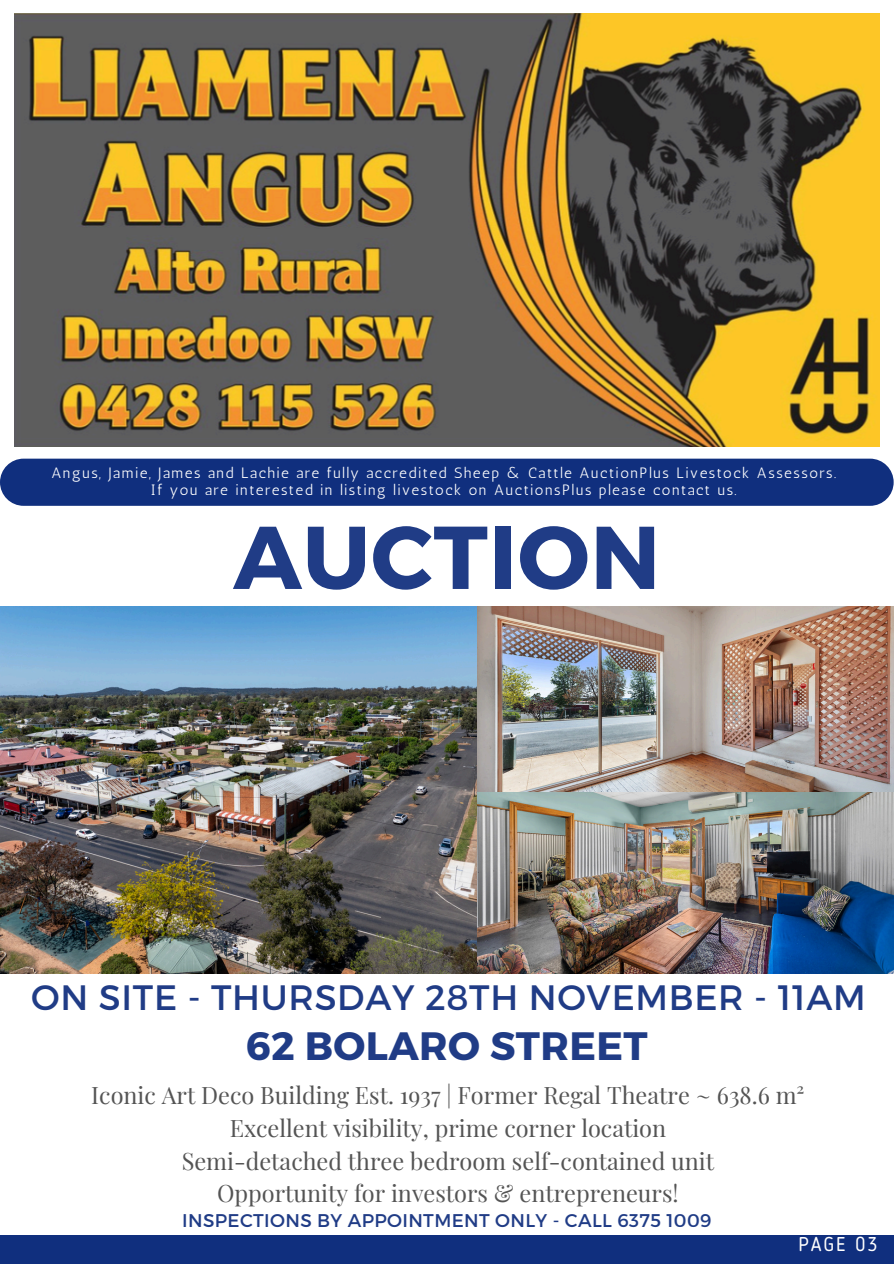
<style>
.page{position:relative;width:894px;height:1264px;background:#fff}
.page>*{position:absolute;margin:0;border:0;box-sizing:border-box;transform-origin:0 0}
.t1{font:700 88.95px "Montserrat";letter-spacing:.01em;color:#203c86}
.t2{font:700 39.6px "Montserrat";letter-spacing:.01em;color:#203c86}
.t3{font:35.25px "Montserrat";letter-spacing:.02em;color:#203c86}
.t4{font:23.55px/32.5px "Playfair Display";color:#545454;text-align:center}
.t5{font:19.8px "Blogger Sans";letter-spacing:.1em;color:#fff}
.t6{font:18.45px "Montserrat";letter-spacing:.02em;color:#203c86}
.t7{font:15px "Antic";letter-spacing:.1em;color:#fff}
</style>
<div class="page">
<div style="left:0;top:1235px;width:893px;height:28px;background:#102f7e"></div>
<div style="left:0;top:458px;width:893px;height:48px;background:#102f7e;border-radius:24px"></div>
<img style="left:14px;top:13px;width:865px;height:434px">
<img style="left:0;top:606px;width:893px;height:367px">
<p class="t7" style="left:51px;top:463px;width:786px">Angus, Jamie, James and Lachie are fully accredited Sheep &amp; Cattle AuctionPlus Livestock Assessors.</p>
<p class="t7" style="left:151px;top:480px;width:587px">If you are interested in listing livestock on AuctionsPlus please contact us.</p>
<p class="t1" style="left:233px;top:499px;width:428px">AUCTION</p>
<h4 class="t3" style="left:31px;top:974px;width:835px">ON SITE - THURSDAY 28TH NOVEMBER - 11AM</h4>
<h4 class="t2" style="left:246px;top:1019px;width:403px">62 BOLARO STREET</h4>
<p class="t4" style="left:91px;top:1078px;width:714px">Iconic Art Deco Building Est. 1937 | Former Regal Theatre ~ 638.6 m²<br>Excellent visibility, prime corner location<br>Semi-detached three bedroom self-contained unit<br>Opportunity for investors &amp; entrepreneurs!</p>
<p class="t6" style="left:182px;top:1208px;width:530px">INSPECTIONS BY APPOINTMENT ONLY - CALL 6375 1009</p>
<h1 class="t5" style="left:798px;top:1235px;width:80px">PAGE 03</h1>
</div>
